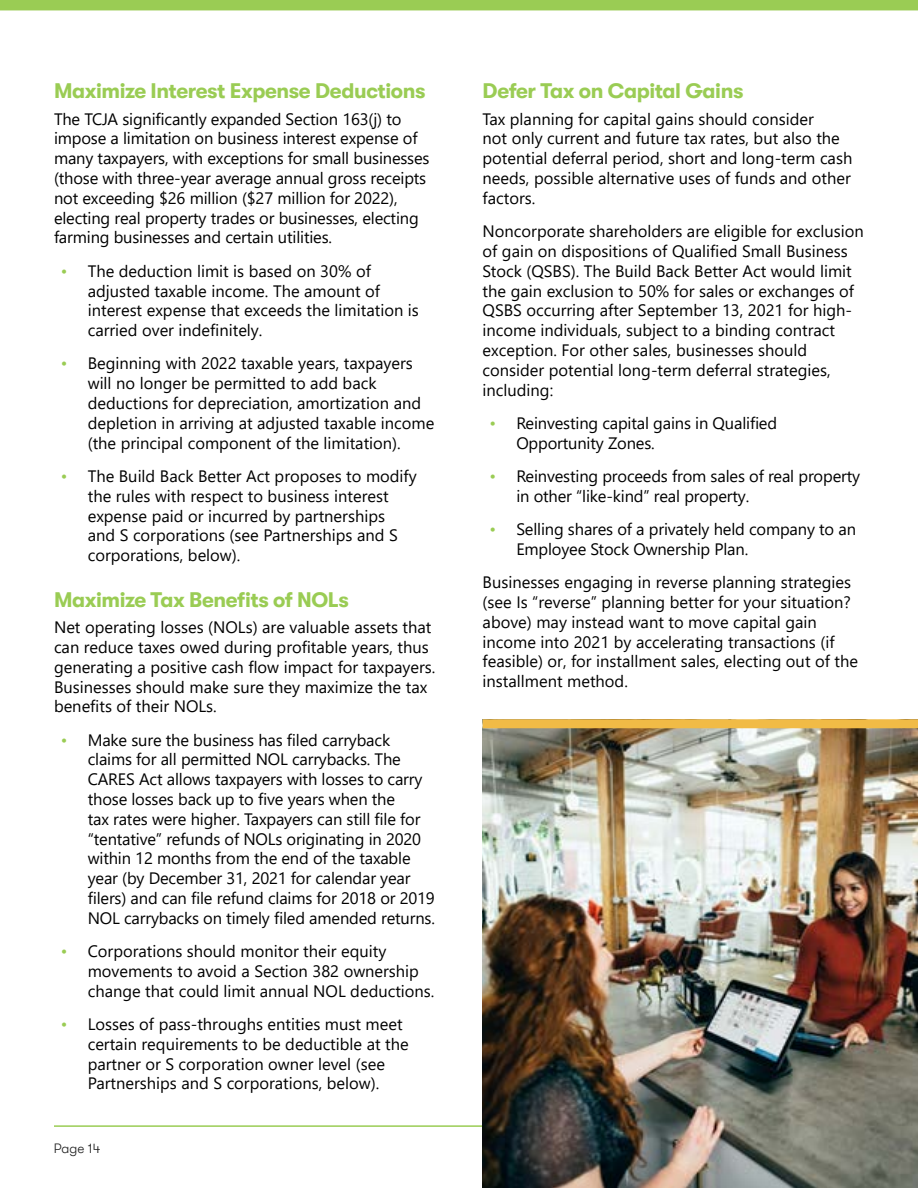
<style>
.page{position:relative;width:918px;height:1188px;background:#fff}
.page>*{position:absolute;margin:0;border:0;box-sizing:border-box;transform-origin:0 0}
.t1{font:700 21px "GT Walsheim";letter-spacing:-.02em;color:#9acc54}
.t2{font:16.5px/19.8px "Segoe UI";color:#000}
.t3{font:300 13.5px "GT Walsheim";color:#212121}
.s1{color:#9acc54}
</style>
<div class="page">
<div style="left:0;top:0;width:918px;height:10px;background:#9acc54"></div>
<hr style="left:54px;top:1125px;width:810px;height:2px;background:#9acc54">
<img style="left:483px;top:728px;width:435px;height:460px">
<div style="left:483px;top:719px;width:435px;height:9px;background:#f1bb46"></div>
<p class="t1" style="left:54px;top:82px;width:373px">Maximize Interest Expense Deductions</p>
<p class="t2" style="left:54px;top:107px;width:377px">The TCJA significantly expanded Section 163(j) to impose a limitation on business interest expense of many taxpayers, with exceptions for small businesses (those with three-year average annual gross receipts not exceeding $26 million ($27 million for 2022), electing real property trades or businesses, electing farming businesses and certain utilities.</p>
<p class="t2" style="left:88px;top:260px;width:333px;text-indent:-27px"><span class="s1">•</span> The deduction limit is based on 30% of adjusted taxable income. The amount of interest expense that exceeds the limitation is carried over indefinitely.</p>
<p class="t2" style="left:88px;top:352px;width:348px;text-indent:-27px"><span class="s1">•</span> Beginning with 2022 taxable years, taxpayers will no longer be permitted to add back deductions for depreciation, amortization and depletion in arriving at adjusted taxable income (the principal component of the limitation).</p>
<p class="t2" style="left:88px;top:465px;width:331px;text-indent:-27px"><span class="s1">•</span> The Build Back Better Act proposes to modify the rules with respect to business interest expense paid or incurred by partnerships<br>and S corporations (see Partnerships and S corporations, below).</p>
<p class="t1" style="left:54px;top:588px;width:296px">Maximize Tax Benefits of NOLs</p>
<p class="t2" style="left:54px;top:616px;width:383px">Net operating losses (NOLs) are valuable assets that can reduce taxes owed during profitable years, thus generating a positive cash flow impact for taxpayers.<br>Businesses should make sure they maximize the tax benefits of their NOLs.</p>
<p class="t2" style="left:88px;top:728px;width:349px;text-indent:-27px"><span class="s1">•</span> Make sure the business has filed carryback claims for all permitted NOL carrybacks. The CARES Act allows taxpayers with losses to carry those losses back up to five years when the<br>tax rates were higher. Taxpayers can still file for “tentative” refunds of NOLs originating in 2020 within 12 months from the end of the taxable year (by December 31, 2021 for calendar year filers) and can file refund claims for 2018 or 2019<br>NOL carrybacks on timely filed amended returns.</p>
<p class="t2" style="left:88px;top:940px;width:348px;text-indent:-27px"><span class="s1">•</span> Corporations should monitor their equity movements to avoid a Section 382 ownership change that could limit annual NOL deductions.</p>
<p class="t2" style="left:88px;top:1013px;width:323px;text-indent:-27px"><span class="s1">•</span> Losses of pass-throughs entities must meet certain requirements to be deductible at the partner or S corporation owner level (see Partnerships and S corporations, below).</p>
<p class="t3" style="left:54px;top:1142px;width:48px">Page 14</p>
<p class="t1" style="left:483px;top:82px;width:262px">Defer Tax on Capital Gains</p>
<p class="t2" style="left:483px;top:107px;width:371px">Tax planning for capital gains should consider<br>not only current and future tax rates, but also the potential deferral period, short and long-term cash needs, possible alternative uses of funds and other factors.</p>
<p class="t2" style="left:483px;top:220px;width:383px">Noncorporate shareholders are eligible for exclusion of gain on dispositions of Qualified Small Business Stock (QSBS). The Build Back Better Act would limit the gain exclusion to 50% for sales or exchanges of QSBS occurring after September 13, 2021 for high&shy;income individuals, subject to a binding contract exception. For other sales, businesses should consider potential long-term deferral strategies, including:</p>
<p class="t2" style="left:516px;top:412px;width:262px;text-indent:-27px"><span class="s1">•</span> Reinvesting capital gains in Qualified<br>Opportunity Zones.</p>
<p class="t2" style="left:516px;top:465px;width:345px;text-indent:-27px"><span class="s1">•</span> Reinvesting proceeds from sales of real property in other “like-kind” real property.</p>
<p class="t2" style="left:516px;top:518px;width:341px;text-indent:-27px"><span class="s1">•</span> Selling shares of a privately held company to an<br>Employee Stock Ownership Plan.</p>
<p class="t2" style="left:483px;top:571px;width:377px">Businesses engaging in reverse planning strategies (see Is “reverse” planning better for your situation? above) may instead want to move capital gain income into 2021 by accelerating transactions (if feasible) or, for installment sales, electing out of the installment method.</p>
</div>
